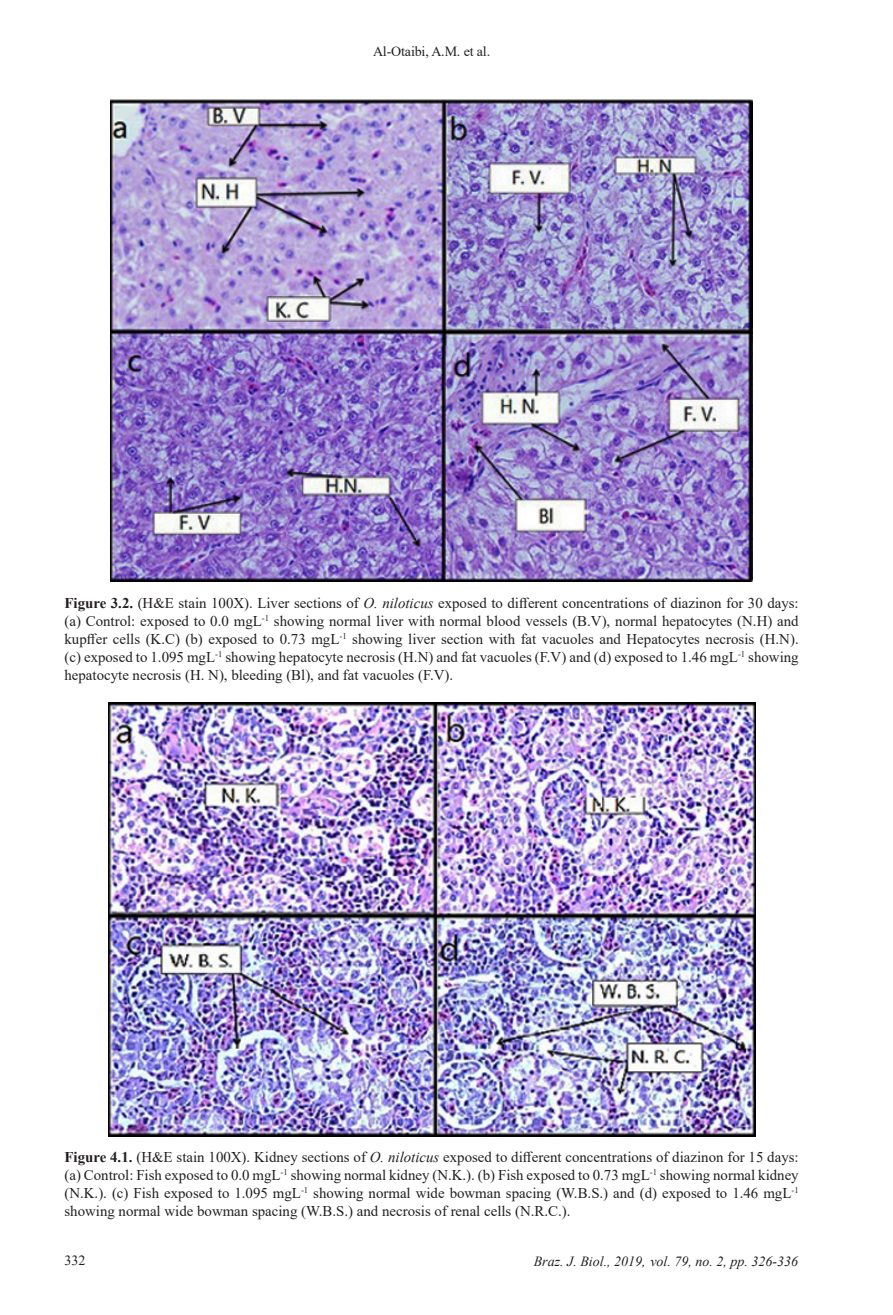
<style>
.page{position:relative;width:893px;height:1315px;background:#fff}
.page>*{position:absolute;margin:0;border:0;box-sizing:border-box;transform-origin:0 0}
.FigureCaption{font:14.88px/17.8px "Times New Roman";color:#231f20;text-align:justify}
.t1{font:italic 14px "Times New Roman";color:#231f20}
.t2{font:14px "Times New Roman";letter-spacing:-.01em;color:#231f20}
.s1{font-weight:700}
.s2{font-style:italic}
</style>
<div class="page">
<img style="left:111px;top:99px;width:641px;height:482px">
<img style="left:108px;top:702px;width:647px;height:435px">
<p class="t2" style="left:373px;top:42px;width:119px">Al-Otaibi, A.M. et al.</p>
<p class="FigureCaption" style="left:64px;top:594px;width:736px"><span class="s1">Figure 3.2.</span> (H&amp;E stain 100X). Liver sections of <span class="s2">O. niloticus</span> exposed to different concentrations of diazinon for 30 days: (a) Control: exposed to 0.0 mgL<sup>-1</sup> showing normal liver with normal blood vessels (B.V), normal hepatocytes (N.H) and kupffer cells (K.C) (b) exposed to 0.73 mgL<sup>-1</sup> showing liver section with fat vacuoles and Hepatocytes necrosis (H.N). (c) exposed to 1.095 mgL<sup>-1</sup> showing hepatocyte necrosis (H.N) and fat vacuoles (F.V) and (d) exposed to 1.46 mgL<sup>-1</sup> showing hepatocyte necrosis (H. N), bleeding (Bl), and fat vacuoles (F.V).</p>
<p class="FigureCaption" style="left:64px;top:1147px;width:736px"><span class="s1">Figure 4.1.</span> (H&amp;E stain 100X). Kidney sections of <span class="s2">O. niloticus</span> exposed to different concentrations of diazinon for 15 days: (a) Control: Fish exposed to 0.0 mgL<sup>-1</sup> showing normal kidney (N.K.). (b) Fish exposed to 0.73 mgL<sup>-1</sup> showing normal kidney (N.K.). (c) Fish exposed to 1.095 mgL<sup>-1</sup> showing normal wide bowman spacing (W.B.S.) and (d) exposed to 1.46 mgL<sup>-1 </sup>showing normal wide bowman spacing (W.B.S.) and necrosis of renal cells (N.R.C.).</p>
<p class="t1" style="left:534px;top:1251px;width:266px">Braz. J. Biol., 2019, vol. 79, no. 2, pp. 326-336</p>
</div>
